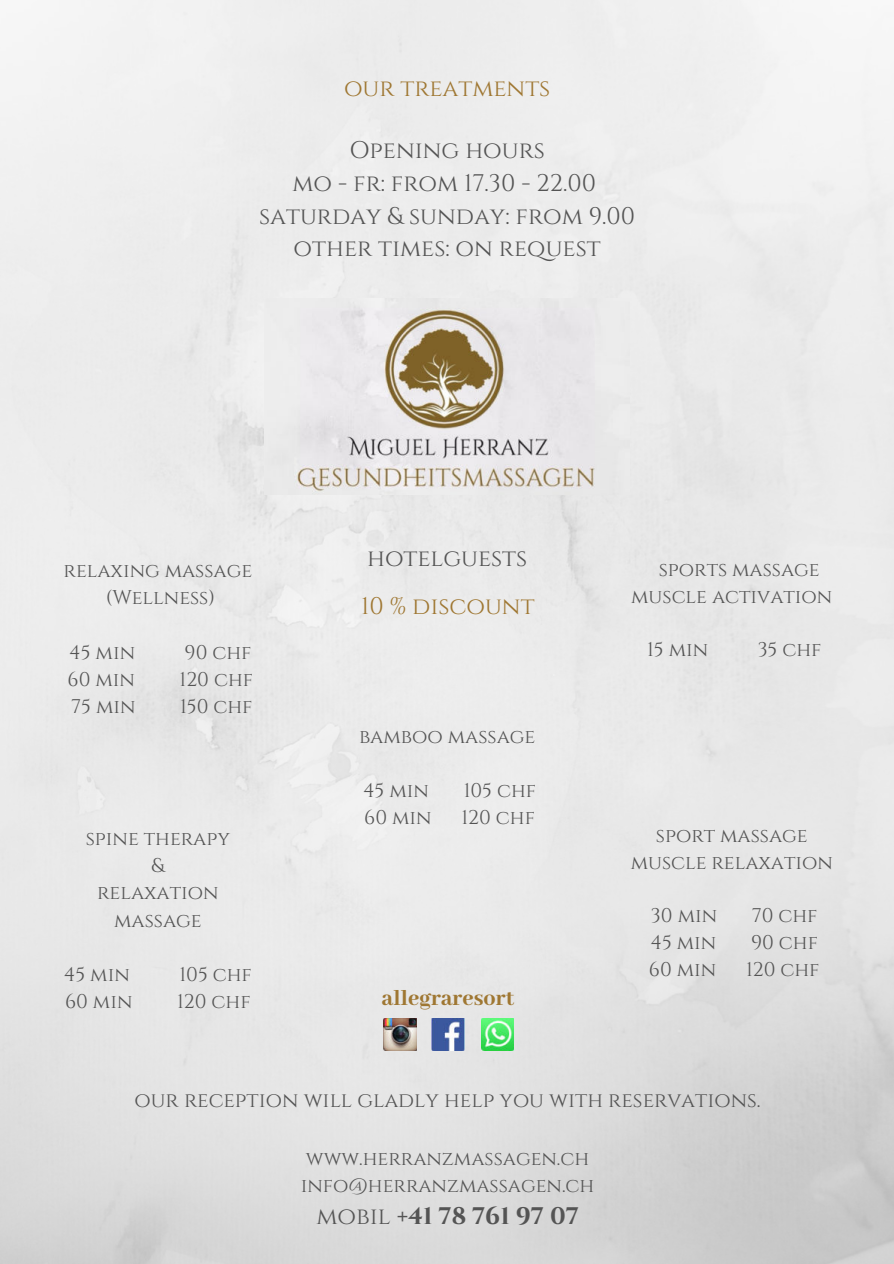
<style>
.page{position:relative;width:894px;height:1264px;background:#fff}
.page>*{position:absolute;margin:0;border:0;box-sizing:border-box;transform-origin:0 0}
.t1{font:24px/32.7px "Cinzel";color:#545454;text-align:center}
.t2{font:24px "Cinzel";color:#9f7732}
.t3{font:700 24px "Cinzel";color:#545454}
.t4{font:800 24px "Abhaya Libre";color:#9f7732}
.t5{font:21px "Cinzel";color:#545454}
.t6{font:19.8px/27px "Cinzel";color:#545454;text-align:center}
.s1{font-weight:400}
</style>
<div class="page">
<img style="left:0;top:0;width:893px;height:1263px">
<img style="left:264px;top:299px;width:365px;height:195px">
<img style="left:431px;top:1018px;width:33px;height:32px">
<img style="left:481px;top:1018px;width:32px;height:32px">
<img style="left:383px;top:1018px;width:33px;height:32px">
<p class="t2" style="left:344px;top:74px;width:208px">our treatments</p>
<p class="t1" style="left:259px;top:134px;width:377px">Opening hours<br>mo - fr: from 17.30 - 22.00 saturday &amp; sunday: from 9.00 other times: on request</p>
<p class="t6" style="left:64px;top:556px;width:190px">relaxing massage (Wellness)</p>
<p class="t6" style="left:69px;top:638px;width:67px">45 min</p>
<p class="t6" style="left:184px;top:638px;width:68px">90 chf</p>
<p class="t6" style="left:68px;top:665px;width:69px">60 min</p>
<p class="t6" style="left:179px;top:665px;width:75px">120 chf</p>
<p class="t6" style="left:71px;top:692px;width:66px">75 min</p>
<p class="t6" style="left:180px;top:692px;width:74px">150 chf</p>
<p class="t6" style="left:86px;top:825px;width:146px">spine therapy &amp;<br>relaxation massage</p>
<p class="t6" style="left:64px;top:960px;width:67px">45 min</p>
<p class="t6" style="left:179px;top:960px;width:74px">105 chf</p>
<p class="t6" style="left:65px;top:987px;width:69px">60 min</p>
<p class="t6" style="left:177px;top:987px;width:75px">120 chf</p>
<p class="t1" style="left:367px;top:541px;width:162px">hotelguests</p>
<p class="t2" style="left:361px;top:592px;width:175px">10 % discount</p>
<p class="t6" style="left:359px;top:722px;width:178px">bamboo massage</p>
<p class="t6" style="left:363px;top:776px;width:67px">45 min</p>
<p class="t6" style="left:463px;top:776px;width:74px">105 chf</p>
<p class="t6" style="left:364px;top:803px;width:69px">60 min</p>
<p class="t6" style="left:461px;top:803px;width:75px">120 chf</p>
<p class="t4" style="left:382px;top:984px;width:134px">allegraresort</p>
<p class="t6" style="left:631px;top:556px;width:202px;text-align:left;text-indent:28px">sports massage muscle activation</p>
<p class="t6" style="left:647px;top:635px;width:63px">15 min</p>
<p class="t6" style="left:757px;top:635px;width:65px">35 chf</p>
<p class="t6" style="left:630px;top:822px;width:204px">sport massage muscle relaxation</p>
<p class="t6" style="left:650px;top:902px;width:68px">30 min</p>
<p class="t6" style="left:751px;top:902px;width:67px">70 chf</p>
<p class="t6" style="left:650px;top:928px;width:67px">45 min</p>
<p class="t6" style="left:750px;top:928px;width:68px">90 chf</p>
<p class="t6" style="left:648px;top:955px;width:69px">60 min</p>
<p class="t6" style="left:745px;top:955px;width:75px">120 chf</p>
<p class="t5" style="left:134px;top:1087px;width:627px">our reception will gladly help you with reservations.</p>
<p class="t6" style="left:301px;top:1144px;width:295px;text-align:left">www.herranzmassagen.ch info@herranzmassagen.ch</p>
<p class="t3" style="left:316px;top:1201px;width:264px"><span class="s1">mobil</span> +41 78 761 97 07</p>
</div>
